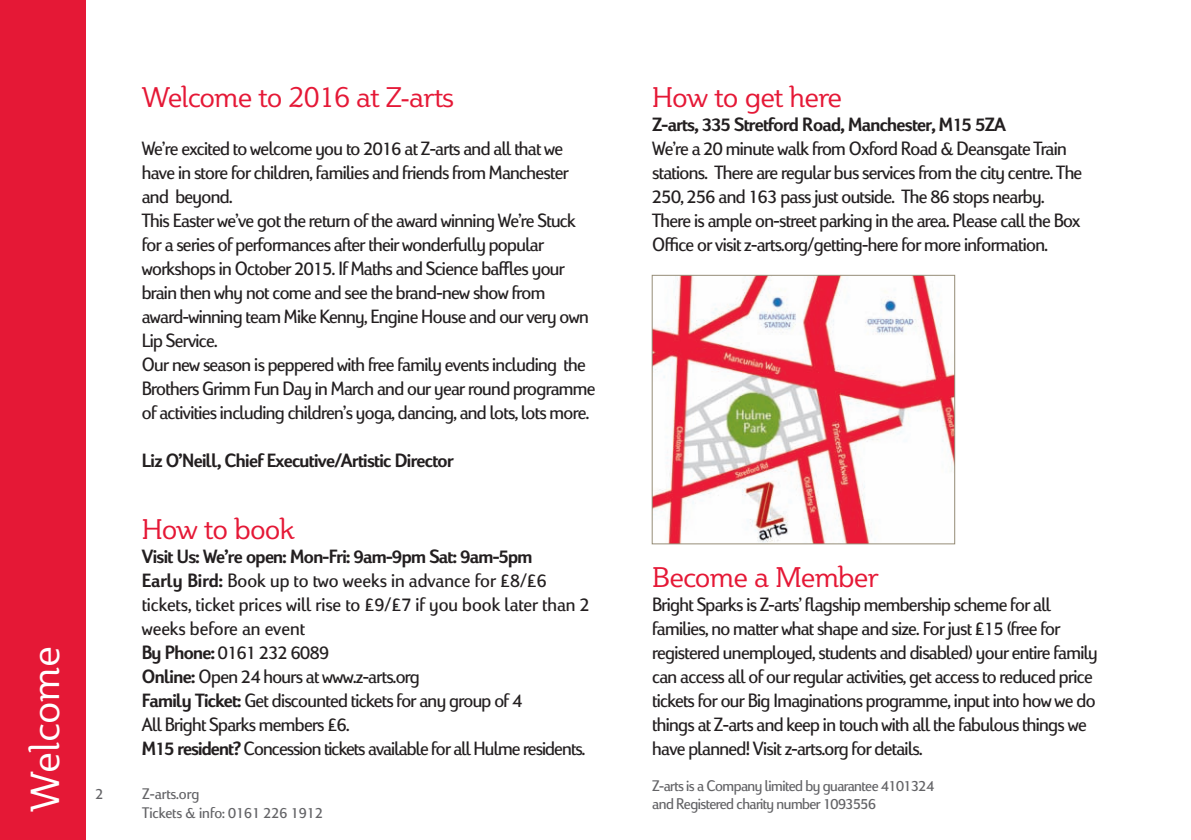
<style>
.page{position:relative;width:1191px;height:840px;background:#fff}
.page>*{position:absolute;margin:0;border:0;box-sizing:border-box;transform-origin:0 0}
.t1{font:40px "Plume";letter-spacing:-.005em;color:#fff}
.t2{font:28px "Plume";letter-spacing:-.03em;color:#e51836}
.t3{font:20px/24px "Viato";letter-spacing:-.03em;color:#231f20}
.t4{font:700 20px "Viato";letter-spacing:-.03em;color:#231f20}
.t5{font:16px/18px "Viato";letter-spacing:-.03em;color:#636366}
.t6{font:16px/19.2px "Viato";color:#636366}
.s1{font-weight:700}
</style>
<div class="page">
<div style="left:0;top:0;width:85px;height:839px;background:#e51836"></div>
<img style="left:653px;top:277px;width:300px;height:265px">
<div style="left:651px;top:275px;width:304px;height:269px;border:1px solid #968d78"></div>
<h1 class="t1" style="left:20px;top:811px;width:167px;rotate:-90deg">Welcome</h1>
<p class="t5" style="left:96px;top:784px;width:9px">2</p>
<h2 class="t2" style="left:142px;top:79px;width:314px">Welcome to 2016 at Z-arts</h2>
<p class="t3" style="left:142px;top:136px;width:455px">We’re excited to welcome you to 2016 at Z-arts and all that we have in store for children, families and friends from Manchester and beyond.<br>This Easter we’ve got the return of the award winning We’re Stuck for a series of performances after their wonderfully popular workshops in October 2015. If Maths and Science baffles your brain then why not come and see the brand-new show from award-winning team Mike Kenny, Engine House and our very own Lip Service.<br>Our new season is peppered with free family events including the Brothers Grimm Fun Day in March and our year round programme of activities including children’s yoga, dancing, and lots, lots more.</p>
<p class="t4" style="left:142px;top:449px;width:313px">Liz O’Neill, Chief Executive/Artistic Director</p>
<h2 class="t2" style="left:142px;top:511px;width:154px">How to book</h2>
<p class="t3" style="left:142px;top:544px;width:449px"><span class="s1">Visit Us: We’re open: Mon-Fri: 9am-9pm Sat: 9am-5pm<br>Early Bird:</span> Book up to two weeks in advance for £8/£6 tickets, ticket prices will rise to £9/£7 if you book later than 2 weeks before an event<br><span class="s1">By Phone:</span> 0161 232 6089<br><span class="s1">Online:</span> Open 24 hours at www.z-arts.org<br><span class="s1">Family Ticket:</span> Get discounted tickets for any group of 4<br>All Bright Sparks members £6.<br><span class="s1">M15 resident?</span> Concession tickets available for all Hulme residents.</p>
<p class="t6" style="left:142px;top:783px;width:182px">Z-arts.org<br>Tickets &amp; info: 0161 226 1912</p>
<h2 class="t2" style="left:652px;top:79px;width:191px">How to get here</h2>
<p class="t4" style="left:652px;top:113px;width:355px">Z-arts, 335 Stretford Road, Manchester, M15 5ZA</p>
<p class="t3" style="left:652px;top:136px;width:431px">We’re a 20 minute walk from Oxford Road &amp; Deansgate Train stations. There are regular bus services from the city centre. The 250, 256 and 163 pass just outside. The 86 stops nearby.<br>There is ample on-street parking in the area. Please call the Box Office or visit z-arts.org/getting-here for more information.</p>
<h2 class="t2" style="left:652px;top:559px;width:228px">Become a Member</h2>
<p class="t3" style="left:652px;top:592px;width:447px">Bright Sparks is Z-arts’ flagship membership scheme for all families, no matter what shape and size. For just £15 (free for registered unemployed, students and disabled) your entire family can access all of our regular activities, get access to reduced price tickets for our Big Imaginations programme, input into how we do things at Z-arts and keep in touch with all the fabulous things we have planned! Visit z-arts.org for details.</p>
<p class="t5" style="left:652px;top:776px;width:283px">Z-arts is a Company limited by guarantee 4101324 and Registered charity number 1093556</p>
</div>
